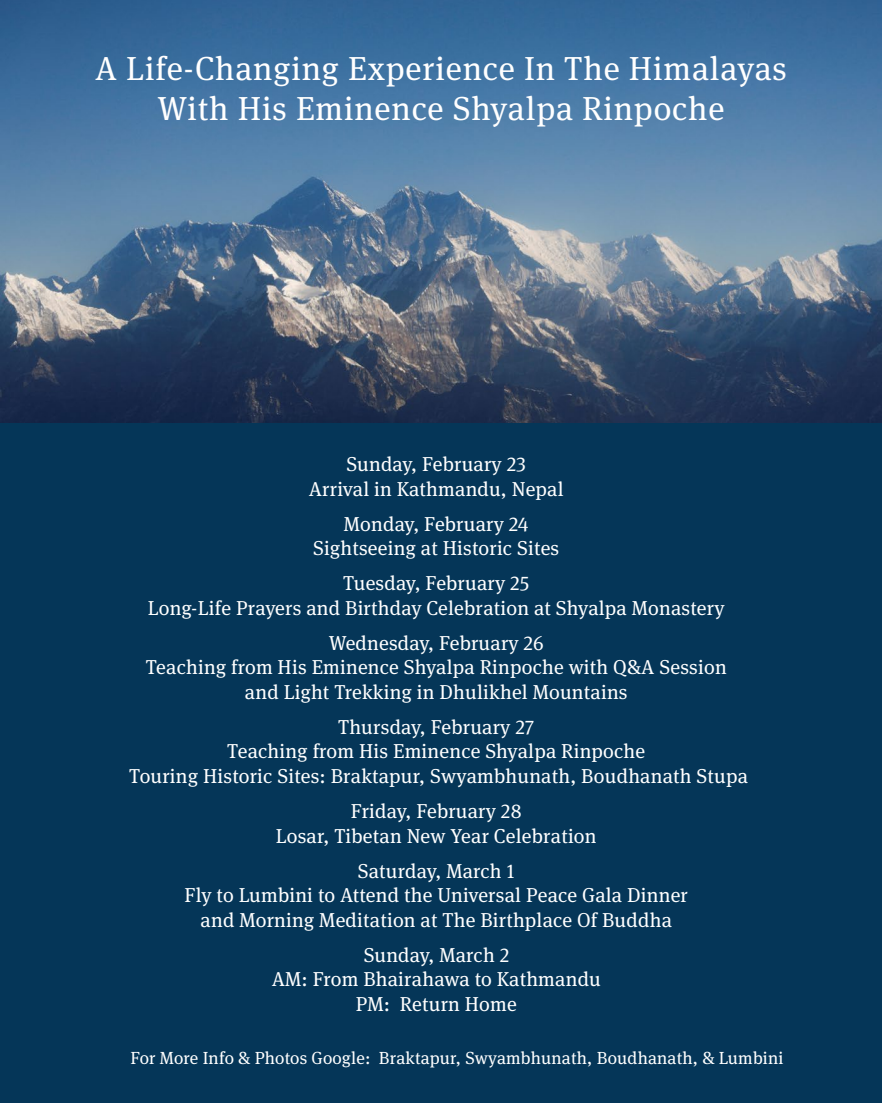
<style>
.page{position:relative;width:882px;height:1103px;background:#fff}
.page>*{position:absolute;margin:0;border:0;box-sizing:border-box;transform-origin:0 0}
.t1{font:33.25px "Meta Serif Pro";letter-spacing:.025em;color:#fff}
.t2{font:20.12px/24.5px "Meta Serif Pro";letter-spacing:.01em;color:#fff;text-align:center}
.t3{font:17.5px "Meta Serif Pro";letter-spacing:.01em;color:#fff}
</style>
<div class="page">
<div style="left:0;top:402px;width:882px;height:700px;background:#053658"></div>
<img style="left:0;top:0;width:882px;height:422px">
<p class="t1" style="left:95px;top:44px;width:693px">A Life-Changing Experience In The Himalayas</p>
<p class="t1" style="left:157px;top:84px;width:569px">With His Eminence Shyalpa Rinpoche</p>
<p class="t2" style="left:309px;top:451px;width:256px">Sunday, February 23<br>Arrival in Kathmandu, Nepal</p>
<p class="t2" style="left:313px;top:510px;width:247px">Monday, February 24<br>Sightseeing at Historic Sites</p>
<p class="t2" style="left:148px;top:570px;width:578px">Tuesday, February 25<br>Long-Life Prayers and Birthday Celebration at Shyalpa Monastery</p>
<p class="t2" style="left:146px;top:629px;width:582px">Wednesday, February 26<br>Teaching from His Eminence Shyalpa Rinpoche with Q&amp;A Session and Light Trekking in Dhulikhel Mountains</p>
<p class="t2" style="left:129px;top:713px;width:620px">Thursday, February 27<br>Teaching from His Eminence Shyalpa Rinpoche<br>Touring Historic Sites: Braktapur, Swyambhunath, Boudhanath Stupa</p>
<p class="t2" style="left:276px;top:797px;width:322px">Friday, February 28<br>Losar, Tibetan New Year Celebration</p>
<p class="t2" style="left:185px;top:857px;width:505px">Saturday, March 1<br>Fly to Lumbini to Attend the Universal Peace Gala Dinner and Morning Meditation at The Birthplace Of Buddha</p>
<p class="t2" style="left:272px;top:941px;width:330px">Sunday, March 2<br>AM: From Bhairahawa to Kathmandu<br>PM: Return Home</p>
<p class="t3" style="left:130px;top:1045px;width:655px">For More Info &amp; Photos Google: Braktapur, Swyambhunath, Boudhanath, &amp; Lumbini</p>
</div>
